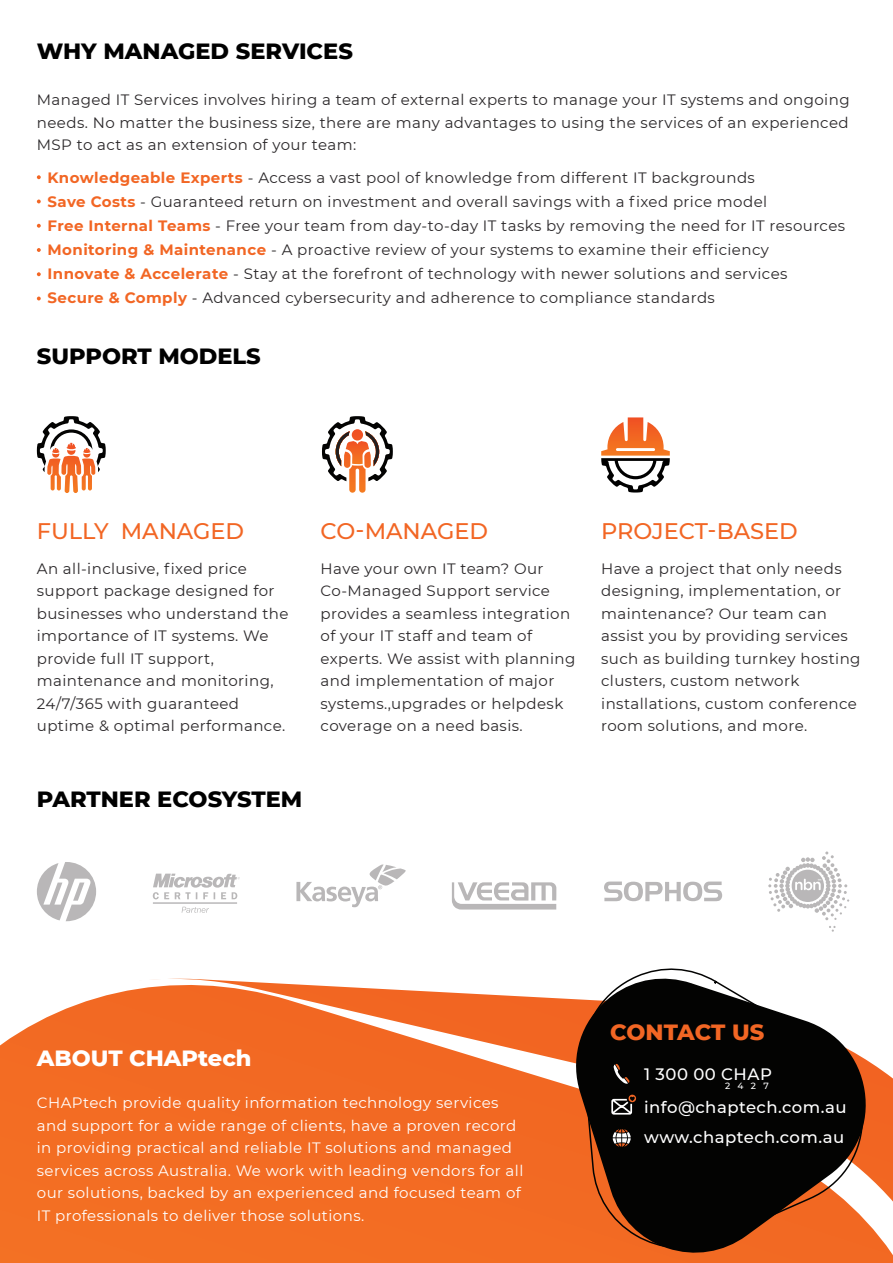
<style>
.page{position:relative;width:893px;height:1263px;background:#fff}
.page>*{position:absolute;margin:0;border:0;box-sizing:border-box;transform-origin:0 0}
.t1{font:800 22.5px "Montserrat";color:#000}
.t2{font:500 22.5px "Montserrat";color:#f26624}
.t3{font:800 22.5px "Montserrat";color:#fff}
.t4{font:800 22.5px "Montserrat";letter-spacing:-.005em;color:#f26624}
.t5{font:500 16.5px "Montserrat";letter-spacing:.03em;color:#fff}
.t6{font:15px/22.5px "Montserrat";letter-spacing:.03em;color:#2b282a}
.t7{font:15px/22.5px "Montserrat";letter-spacing:.03em;color:#fff}
.t8{font:500 9px "Montserrat";color:#fff}
.s1{font-weight:700;color:#f26624}
</style>
<div class="page">
<svg style="left:0;top:978px;width:893px;height:285px;background:#f37838"></svg>
<svg style="left:37px;top:416px;width:69px;height:77px"></svg>
<svg style="left:601px;top:417px;width:69px;height:75px"></svg>
<svg style="left:322px;top:416px;width:71px;height:77px"></svg>
<hr style="left:153px;top:902px;width:84px;height:2px;background:#231f20">
<svg style="left:182px;top:907px;width:27px;height:6px"></svg>
<svg style="left:153px;top:874px;width:87px;height:25px"></svg>
<svg style="left:296px;top:864px;width:110px;height:43px"></svg>
<svg style="left:829px;top:926px;width:7px;height:6px"></svg>
<svg style="left:768px;top:851px;width:81px;height:69px"></svg>
<svg style="left:604px;top:881px;width:118px;height:20px"></svg>
<svg style="left:452px;top:882px;width:104px;height:27px"></svg>
<svg style="left:37px;top:862px;width:59px;height:59px"></svg>
<svg style="left:570px;top:978px;width:300px;height:279px;fill:#f26923"></svg>
<svg style="left:579px;top:968px;width:285px;height:285px;background:#493529"></svg>
<svg style="left:613px;top:1063px;width:17px;height:21px"></svg>
<svg style="left:613px;top:1129px;width:18px;height:18px"></svg>
<svg style="left:37px;top:175px;width:4px;height:4px"></svg>
<svg style="left:37px;top:200px;width:4px;height:3px"></svg>
<svg style="left:37px;top:224px;width:4px;height:4px"></svg>
<svg style="left:37px;top:248px;width:4px;height:4px"></svg>
<svg style="left:37px;top:272px;width:4px;height:4px"></svg>
<svg style="left:37px;top:297px;width:4px;height:3px"></svg>
<svg style="left:611px;top:1095px;width:25px;height:19px"></svg>
<h1 class="t1" style="left:37px;top:35px;width:318px">WHY MANAGED SERVICES</h1>
<p class="t6" style="left:37px;top:88px;width:814px;text-align:justify">Managed IT Services involves hiring a team of external experts to manage your IT systems and ongoing needs. No matter the business size, there are many advantages to using the services of an experienced MSP to act as an extension of your team:</p>
<p class="t6" style="left:48px;top:165px;width:799px;line-height:24px"><span class="s1">Knowledgeable Experts</span> - Access a vast pool of knowledge from different IT backgrounds<br><span class="s1">Save Costs</span> - Guaranteed return on investment and overall savings with a fixed price model<br><span class="s1">Free Internal Teams</span> - Free your team from day-to-day IT tasks by removing the need for IT resources <span class="s1">Monitoring &amp; Maintenance</span> - A proactive review of your systems to examine their efficiency<br><span class="s1">Innovate &amp; Accelerate</span> - Stay at the forefront of technology with newer solutions and services <span class="s1">Secure &amp; Comply</span> - Advanced cybersecurity and adherence to compliance standards</p>
<h1 class="t1" style="left:37px;top:340px;width:225px">SUPPORT MODELS</h1>
<h1 class="t2" style="left:37px;top:515px;width:209px">FULLY MANAGED</h1>
<h1 class="t2" style="left:321px;top:515px;width:169px">CO-MANAGED</h1>
<h1 class="t2" style="left:601px;top:515px;width:198px">PROJECT-BASED</h1>
<p class="t6" style="left:37px;top:557px;width:253px">An all-inclusive, fixed price support package designed for businesses who understand the importance of IT systems. We provide full IT support, maintenance and monitoring,<br>24/7/365 with guaranteed uptime &amp; optimal performance.</p>
<p class="t6" style="left:601px;top:556px;width:261px">Have a project that only needs designing, implementation, or maintenance? Our team can assist you by providing services such as building turnkey hosting clusters, custom network installations, custom conference room solutions, and more.</p>
<p class="t6" style="left:321px;top:556px;width:256px">Have your own IT team? Our<br>Co-Managed Support service provides a seamless integration of your IT staff and team of experts. We assist with planning and implementation of major systems.,upgrades or helpdesk coverage on a need basis.</p>
<h1 class="t1" style="left:37px;top:783px;width:267px">PARTNER ECOSYSTEM</h1>
<h1 class="t3" style="left:37px;top:1042px;width:216px">ABOUT CHAPtech</h1>
<p class="t7" style="left:37px;top:1091px;width:488px">CHAPtech provide quality information technology services and support for a wide range of clients, have a proven record in providing practical and reliable IT solutions and managed services across Australia. We work with leading vendors for all our solutions, backed by an experienced and focused team of IT professionals to deliver those solutions.</p>
<h1 class="t4" style="left:610px;top:1015px;width:155px">CONTACT US</h1>
<p class="t5" style="left:644px;top:1063px;width:129px">1 300 00 CHAP</p>
<p class="t8" style="left:725px;top:1080px;width:45px">2427</p>
<p class="t5" style="left:644px;top:1095px;width:204px">info@chaptech.com.au</p>
<p class="t5" style="left:644px;top:1125px;width:202px">www.chaptech.com.au</p>
</div>
